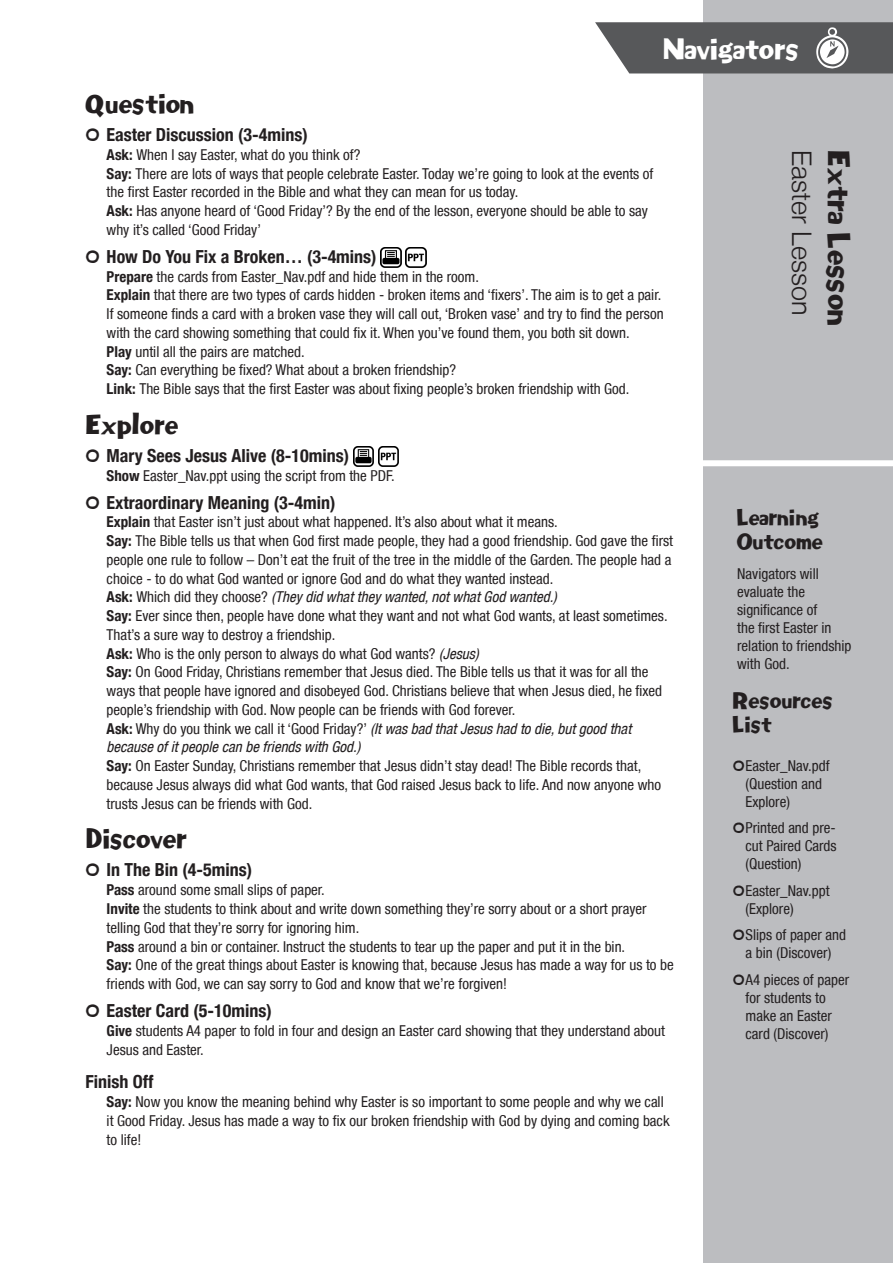
<style>
.page{position:relative;width:893px;height:1263px;background:#fff}
.page>*{position:absolute;margin:0;border:0;box-sizing:border-box;transform-origin:0 0}
.t1{font:300 27px "Helvetica Neue LT";color:#231f20}
.t2{font:27px "Phoenix Chunky";color:#231f20}
.t3{font:25.5px "Phoenix Chunky";color:#fff}
.Body_Header{font:24px "Phoenix Chunky";color:#231f20}
.Lesson_Sidebar_Heade{font:19.5px/23.4px "Phoenix Chunky";color:#231f20}
.Finish_Off{font:700 condensed 18px "Helvetica Neue LT";color:#231f20}
.Body_indent_smaller{font:condensed 15px/18.8px "Helvetica Neue LT";color:#231f20}
.Body_indent_smaller-2{font:italic condensed 15px/18.8px "Helvetica Neue LT";color:#231f20}
.Lesson_Page_learning{font:condensed 15px/18px "Helvetica Neue LT";color:#231f20}
.s1{font-family:"Bloomsbury Sans";font-weight:400;font-stretch:normal}
.s2{font-weight:700}
.s3{font-weight:700;font-style:normal}
.s4{font-style:normal}
.s5{font-style:italic}
.s6{font-family:"Bloomsbury Sans";font-stretch:normal}
</style>
<div class="page">
<div style="left:703px;top:0;width:190px;height:1263px;background:#bcbdc0"></div>
<div style="left:701px;top:460px;width:192px;height:6px;background:#fff"></div>
<svg style="left:595px;top:22px;width:298px;height:51px;background:#68696b"></svg>
<img style="left:381px;top:247px;width:20px;height:21px">
<img style="left:406px;top:247px;width:20px;height:21px">
<img style="left:353px;top:446px;width:21px;height:21px">
<img style="left:378px;top:446px;width:21px;height:21px">
<p class="t3" style="left:663px;top:34px;width:138px">Navigators</p>
<p class="Body_Header" style="left:85px;top:89px;width:110px">Question</p>
<p class="Finish_Off" style="left:85px;top:124px;width:224px"><span class="s1">O</span> Easter Discussion (3-4mins)</p>
<p class="Body_indent_smaller" style="left:107px;top:145px;width:255px"><span class="s2">Ask:</span> When I say Easter, what do you think of?</p>
<p class="Body_indent_smaller" style="left:107px;top:164px;width:548px"><span class="s2">Say:</span> There are lots of ways that people celebrate Easter. Today we’re going to look at the events of the first Easter recorded in the Bible and what they can mean for us today.</p>
<p class="Body_indent_smaller" style="left:107px;top:201px;width:543px"><span class="s2">Ask:</span> Has anyone heard of ‘Good Friday’? By the end of the lesson, everyone should be able to say why it’s called ‘Good Friday’</p>
<p class="Finish_Off" style="left:85px;top:246px;width:293px"><span class="s1">O</span> How Do You Fix a Broken… (3-4mins)</p>
<p class="Body_indent_smaller" style="left:107px;top:267px;width:374px"><span class="s2">Prepare</span> the cards from Easter_Nav.pdf and hide them in the room.</p>
<p class="Body_indent_smaller" style="left:107px;top:286px;width:556px"><span class="s2">Explain</span> that there are two types of cards hidden - broken items and ‘fixers’. The aim is to get a pair.</p>
<p class="Body_indent_smaller" style="left:107px;top:304px;width:558px">If someone finds a card with a broken vase they will call out, ‘Broken vase’ and try to find the person with the card showing something that could fix it. When you’ve found them, you both sit down.</p>
<p class="Body_indent_smaller" style="left:107px;top:342px;width:200px"><span class="s2">Play</span> until all the pairs are matched.</p>
<p class="Body_indent_smaller" style="left:107px;top:361px;width:351px"><span class="s2">Say:</span> Can everything be fixed? What about a broken friendship?</p>
<p class="Body_indent_smaller" style="left:107px;top:379px;width:524px"><span class="s2">Link:</span> The Bible says that the first Easter was about fixing people’s broken friendship with God.</p>
<p class="Body_Header" style="left:85px;top:410px;width:94px">Explore</p>
<p class="Finish_Off" style="left:85px;top:445px;width:265px"><span class="s1">O</span> Mary Sees Jesus Alive (8-10mins)</p>
<p class="Body_indent_smaller" style="left:107px;top:466px;width:289px"><span class="s2">Show</span> Easter_Nav.ppt using the script from the PDF.</p>
<p class="Finish_Off" style="left:85px;top:491px;width:251px"><span class="s1">O</span> Extraordinary Meaning (3-4min)</p>
<p class="Body_indent_smaller" style="left:107px;top:513px;width:453px"><span class="s2">Explain</span> that Easter isn’t just about what happened. It’s also about what it means.</p>
<p class="Body_indent_smaller" style="left:107px;top:531px;width:568px;text-align:justify"><span class="s2">Say:</span> The Bible tells us that when God first made people, they had a good friendship. God gave the first people one rule to follow – Don’t eat the fruit of the tree in the middle of the Garden. The people had a choice - to do what God wanted or ignore God and do what they wanted instead.</p>
<p class="Body_indent_smaller-2" style="left:107px;top:588px;width:452px"><span class="s3">Ask:</span> <span class="s4">Which did they choose?</span> (They did what they wanted, not what God wanted.)</p>
<p class="Body_indent_smaller" style="left:107px;top:606px;width:562px"><span class="s2">Say:</span> Ever since then, people have done what they want and not what God wants, at least sometimes.<br>That’s a sure way to destroy a friendship.</p>
<p class="Body_indent_smaller" style="left:107px;top:644px;width:373px"><span class="s2">Ask:</span> Who is the only person to always do what God wants? <span class="s5">(Jesus)</span></p>
<p class="Body_indent_smaller" style="left:107px;top:663px;width:557px"><span class="s2">Say:</span> On Good Friday, Christians remember that Jesus died. The Bible tells us that it was for all the ways that people have ignored and disobeyed God. Christians believe that when Jesus died, he fixed people’s friendship with God. Now people can be friends with God forever.</p>
<p class="Body_indent_smaller-2" style="left:107px;top:719px;width:526px"><span class="s3">Ask:</span> <span class="s4">Why do you think we call it ‘Good Friday?’</span> (It was bad that Jesus had to die, but good that because of it people can be friends with God.)</p>
<p class="Body_indent_smaller" style="left:107px;top:756px;width:556px"><span class="s2">Say:</span> On Easter Sunday, Christians remember that Jesus didn’t stay dead! The Bible records that, because Jesus always did what God wants, that God raised Jesus back to life. And now anyone who trusts Jesus can be friends with God.</p>
<p class="Body_Header" style="left:85px;top:825px;width:103px">Discover</p>
<p class="Finish_Off" style="left:85px;top:859px;width:168px"><span class="s1">O</span> In The Bin (4-5mins)</p>
<p class="Body_indent_smaller" style="left:107px;top:880px;width:220px"><span class="s2">Pass</span> around some small slips of paper.</p>
<p class="Body_indent_smaller" style="left:107px;top:899px;width:541px"><span class="s2">Invite</span> the students to think about and write down something they’re sorry about or a short prayer telling God that they’re sorry for ignoring him.</p>
<p class="Body_indent_smaller" style="left:107px;top:937px;width:520px"><span class="s2">Pass</span> around a bin or container. Instruct the students to tear up the paper and put it in the bin.</p>
<p class="Body_indent_smaller" style="left:107px;top:955px;width:569px"><span class="s2">Say:</span> One of the great things about Easter is knowing that, because Jesus has made a way for us to be friends with God, we can say sorry to God and know that we’re forgiven!</p>
<p class="Finish_Off" style="left:85px;top:1000px;width:188px"><span class="s1">O</span> Easter Card (5-10mins)</p>
<p class="Body_indent_smaller" style="left:107px;top:1021px;width:560px"><span class="s2">Give</span> students A4 paper to fold in four and design an Easter card showing that they understand about<br>Jesus and Easter.</p>
<p class="Finish_Off" style="left:85px;top:1071px;width:69px">Finish Off</p>
<p class="Body_indent_smaller" style="left:107px;top:1092px;width:564px"><span class="s2">Say:</span> Now you know the meaning behind why Easter is so important to some people and why we call it Good Friday. Jesus has made a way to fix our broken friendship with God by dying and coming back to life!</p>
<p class="t1" style="left:818px;top:150px;width:167px;rotate:90deg">Easter Lesson</p>
<p class="t2" style="left:855px;top:150px;width:177px;rotate:90deg">Extra Lesson</p>
<p class="Lesson_Sidebar_Heade" style="left:737px;top:507px;width:87px">Learning<br>Outcome</p>
<p class="Lesson_Page_learning" style="left:737px;top:565px;width:116px">Navigators will evaluate the significance of<br>the first Easter in relation to friendship with God.</p>
<p class="Lesson_Sidebar_Heade" style="left:733px;top:690px;width:102px">Resources<br>List</p>
<p class="Body_indent_smaller" style="left:746px;top:756px;width:85px;line-height:18px;text-indent:-13px"><span class="s6">O</span>Easter_Nav.pdf (Question and<br>Explore)</p>
<p class="Body_indent_smaller" style="left:746px;top:819px;width:93px;line-height:18px;text-align:justify;text-indent:-13px"><span class="s6">O</span>Printed and pre&shy;cut Paired Cards (Question)</p>
<p class="Body_indent_smaller" style="left:746px;top:881px;width:85px;line-height:18px;text-indent:-13px"><span class="s6">O</span>Easter_Nav.ppt (Explore)</p>
<p class="Body_indent_smaller" style="left:733px;top:926px;width:115px;line-height:18px;text-align:center"><span class="s6">O</span>Slips of paper and a bin (Discover)</p>
<p class="Body_indent_smaller" style="left:746px;top:970px;width:105px;line-height:18px;text-indent:-13px"><span class="s6">O</span>A4 pieces of paper for students to make an Easter card (Discover)</p>
</div>
